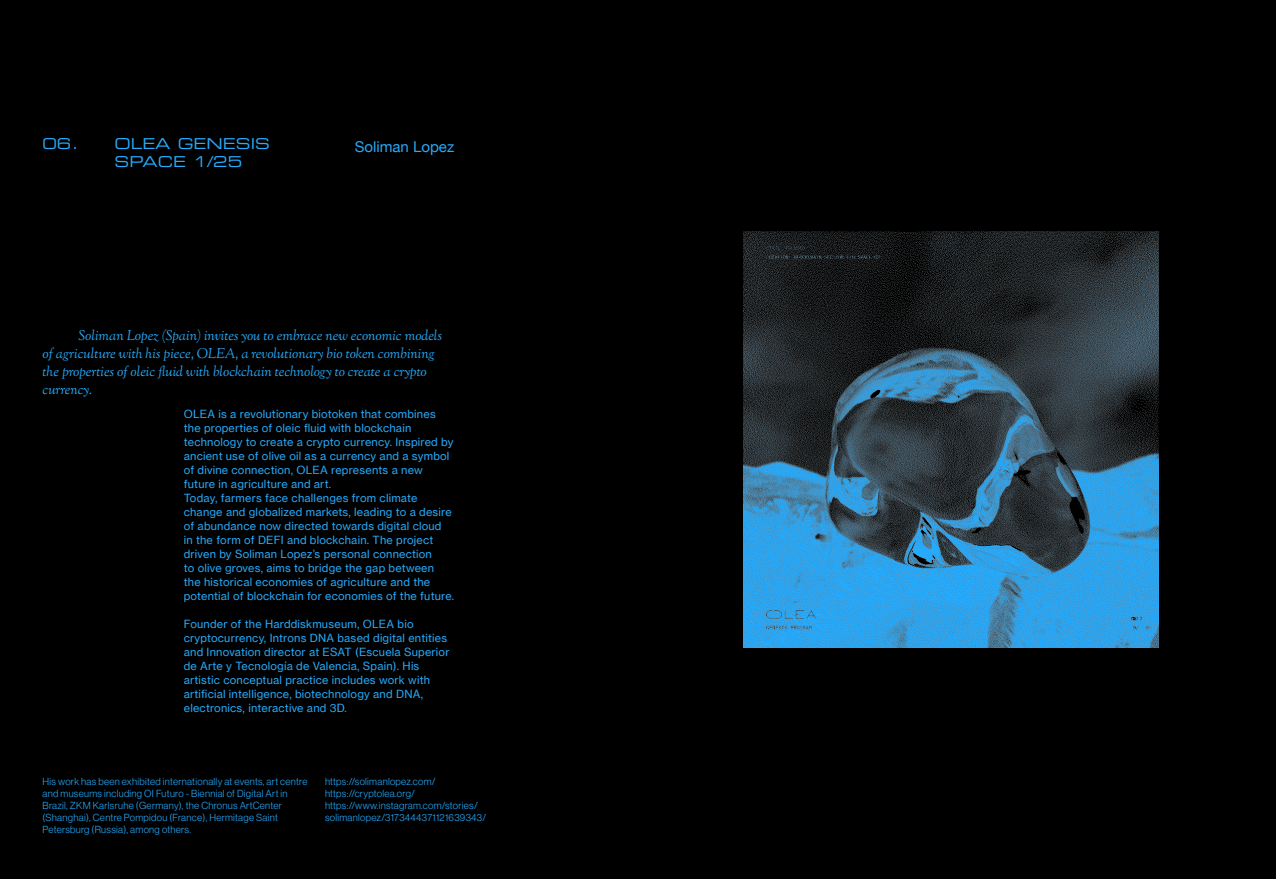
<style>
.page{position:relative;width:1276px;height:879px;background:#000}
.page>*{position:absolute;margin:0;border:0;box-sizing:border-box;transform-origin:0 0}
.t1{font:15px/18px "Eurostile LT Std Ex 2";color:#26aafc}
.t2{font:15px "Helvetica Neue";color:#26aafc}
.t3{font:italic 14px/18px "Sorts Mill Goudy";color:#26aafc}
.t4{font:11px/14px "N Haas Grotesk TX Pro 55 Rg";letter-spacing:.02em;color:#26aafc}
.t5{font:300 10px/12px "Neue Haas Display";letter-spacing:.03em;color:#26aafc}
</style>
<div class="page">
<img style="left:743px;top:232px;width:415px;height:415px">
<h1 class="t1" style="left:115px;top:134px;width:157px;text-indent:-72px">06. OLEA GENESIS<br>SPACE 1/25</h1>
<h1 class="t2" style="left:355px;top:137px;width:101px">Soliman Lopez</h1>
<p class="t3" style="left:43px;top:328px;width:401px;text-indent:36px">Soliman Lopez (Spain) invites you to embrace new economic models of agriculture with his piece, OLEA, a revolutionary bio token combining the properties of oleic fluid with blockchain technology to create a crypto currency.</p>
<p class="t4" style="left:184px;top:406px;width:272px">OLEA is a revolutionary biotoken that combines the properties of oleic fluid with blockchain technology to create a crypto currency. Inspired by ancient use of olive oil as a currency and a symbol of divine connection, OLEA represents a new future in agriculture and art.<br>Today, farmers face challenges from climate change and globalized markets, leading to a desire of abundance now directed towards digital cloud<br>in the form of DEFI and blockchain. The project driven by Soliman Lopez’s personal connection<br>to olive groves, aims to bridge the gap between<br>the historical economies of agriculture and the potential of blockchain for economies of the future.</p>
<p class="t4" style="left:184px;top:616px;width:267px">Founder of the Harddiskmuseum, OLEA bio cryptocurrency, Introns DNA based digital entities and Innovation director at ESAT (Escuela Superior de Arte y Tecnología de Valencia, Spain). His artistic conceptual practice includes work with artificial intelligence, biotechnology and DNA, electronics, interactive and 3D.</p>
<p class="t5" style="left:43px;top:776px;width:266px">His work has been exhibited internationally at events, art centre and museums including OI Futuro - Biennial of Digital Art in Brazil, ZKM Karlsruhe (Germany), the Chronus ArtCenter (Shanghai), Centre Pompidou (France), Hermitage Saint Petersburg (Russia), among others.</p>
<p class="t5" style="left:325px;top:776px;width:163px">https://solimanlopez.com/ https://cryptolea.org/ https://www.instagram.com/stories/ solimanlopez/3173444371121639343/</p>
</div>
